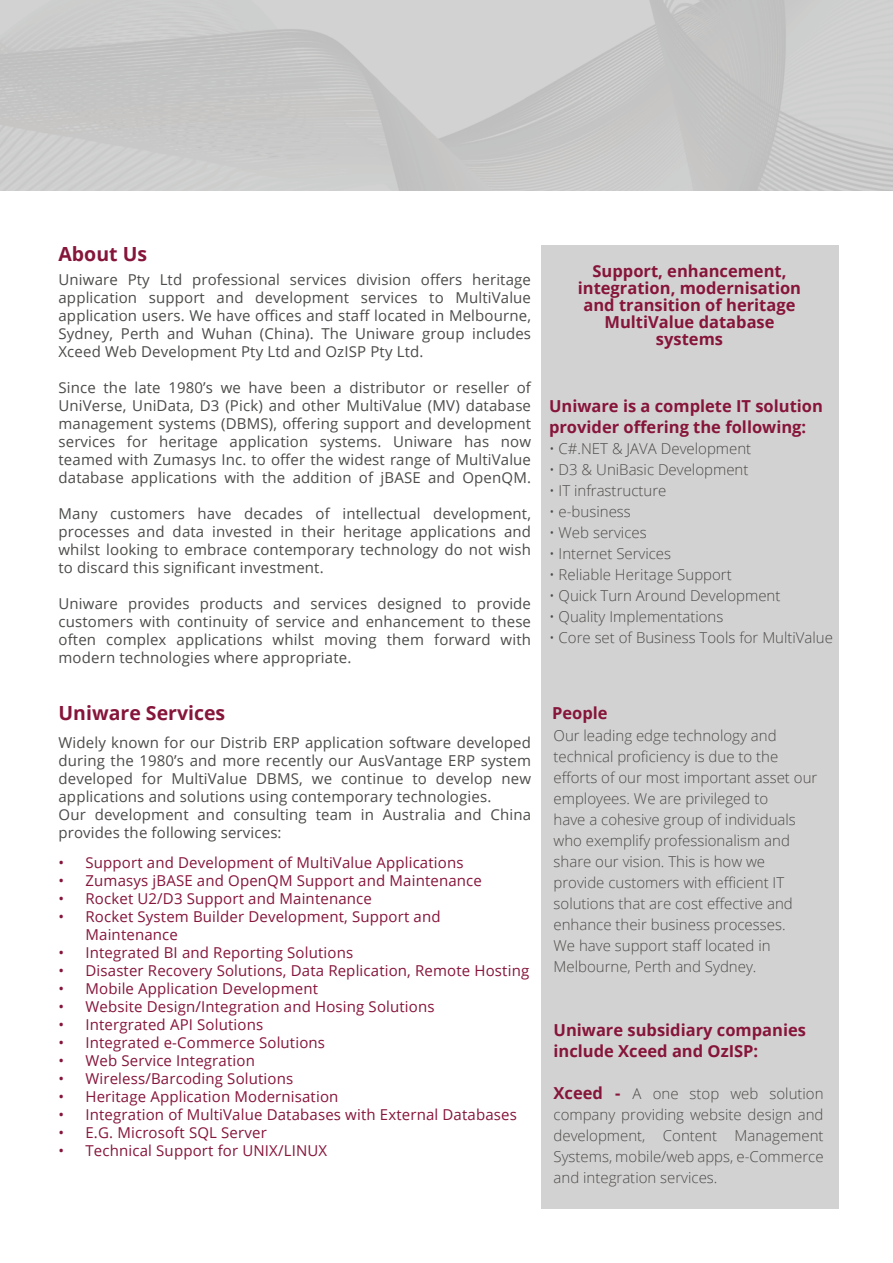
<style>
.page{position:relative;width:893px;height:1263px;background:#fff}
.page>*{position:absolute;margin:0;border:0;box-sizing:border-box;transform-origin:0 0}
.t1{font:700 19.5px "Open Sans";color:#86153a}
.t2{font:700 16.5px/17.1px "Open Sans";color:#86153a}
.t3{font:15px/18px "Open Sans";letter-spacing:.01em;color:#4c4b49;text-align:justify}
.t4{font:300 15px/21px "Open Sans";color:#4c4b49}
.t5{font:15px/18px "Open Sans";letter-spacing:.01em;color:#86153a}
.s1{font-weight:700;font-size:16.5px;color:#86153a}
</style>
<div class="page">
<div style="left:542px;top:246px;width:297px;height:963px;background:#d3d2d2"></div>
<h1 class="t1" style="left:58px;top:240px;width:90px">About Us</h1>
<p class="t3" style="left:58px;top:270px;width:474px">Uniware Pty Ltd professional services division offers heritage application support and development services to MultiValue application users. We have offices and staff located in Melbourne, Sydney, Perth and Wuhan (China). The Uniware group includes Xceed Web Development Pty Ltd and OzISP Pty Ltd.</p>
<p class="t3" style="left:58px;top:378px;width:474px">Since the late 1980’s we have been a distributor or reseller of UniVerse, UniData, D3 (Pick) and other MultiValue (MV) database management systems (DBMS), offering support and development services for heritage application systems. Uniware has now teamed with Zumasys Inc. to offer the widest range of MultiValue database applications with the addition of jBASE and OpenQM.</p>
<p class="t3" style="left:58px;top:504px;width:474px">Many customers have decades of intellectual development, processes and data invested in their heritage applications and whilst looking to embrace contemporary technology do not wish to discard this significant investment.</p>
<p class="t3" style="left:58px;top:594px;width:474px">Uniware provides products and services designed to provide customers with continuity of service and enhancement to these often complex applications whilst moving them forward with modern technologies where appropriate.</p>
<h1 class="t1" style="left:58px;top:699px;width:168px">Uniware Services</h1>
<p class="t3" style="left:58px;top:733px;width:474px;text-align:left">Widely known for our Distrib ERP application software developed during the 1980’s and more recently our AusVantage ERP system developed for MultiValue DBMS, we continue to develop new applications and solutions using contemporary technologies.<br>Our development and consulting team in Australia and China provides the following services:</p>
<p class="t5" style="left:58px;top:853px;width:407px">• Support and Development of MultiValue Applications</p>
<p class="t5" style="left:58px;top:871px;width:425px">• Zumasys jBASE and OpenQM Support and Maintenance</p>
<p class="t5" style="left:58px;top:889px;width:315px">• Rocket U2/D3 Support and Maintenance</p>
<p class="t5" style="left:86px;top:907px;width:357px;text-indent:-27px">• Rocket System Builder Development, Support and<br>Maintenance</p>
<p class="t5" style="left:58px;top:943px;width:296px">• Integrated BI and Reporting Solutions</p>
<p class="t5" style="left:58px;top:961px;width:472px">• Disaster Recovery Solutions, Data Replication, Remote Hosting</p>
<p class="t5" style="left:58px;top:979px;width:261px">• Mobile Application Development</p>
<p class="t5" style="left:58px;top:997px;width:378px">• Website Design/Integration and Hosing Solutions</p>
<p class="t5" style="left:58px;top:1015px;width:206px">• Intergrated API Solutions</p>
<p class="t5" style="left:58px;top:1033px;width:268px">• Integrated e-Commerce Solutions</p>
<p class="t5" style="left:58px;top:1051px;width:198px">• Web Service Integration</p>
<p class="t5" style="left:58px;top:1069px;width:236px">• Wireless/Barcoding Solutions</p>
<p class="t5" style="left:58px;top:1087px;width:281px">• Heritage Application Modernisation</p>
<p class="t5" style="left:58px;top:1105px;width:460px">• Integration of MultiValue Databases with External Databases</p>
<p class="t5" style="left:58px;top:1123px;width:210px">• E.G. Microsoft SQL Server</p>
<p class="t5" style="left:58px;top:1141px;width:270px">• Technical Support for UNIX/LINUX</p>
<p class="t2" style="left:578px;top:262px;width:225px;text-align:center">Support, enhancement, integration, modernisation and transition of heritage<br>MultiValue database systems</p>
<p class="t2" style="left:549px;top:395px;width:275px;line-height:21px">Uniware is a complete IT solution provider offering the following:</p>
<p class="t4" style="left:549px;top:437px;width:204px">• C#.NET &amp; JAVA Development</p>
<p class="t4" style="left:549px;top:458px;width:201px">• D3 &amp; UniBasic Development</p>
<p class="t4" style="left:549px;top:479px;width:119px">• IT infrastructure</p>
<p class="t4" style="left:549px;top:500px;width:83px">• e-business</p>
<p class="t4" style="left:549px;top:521px;width:99px">• Web services</p>
<p class="t4" style="left:549px;top:542px;width:124px">• Internet Services</p>
<p class="t4" style="left:549px;top:563px;width:184px">• Reliable Heritage Support</p>
<p class="t4" style="left:549px;top:584px;width:233px">• Quick Turn Around Development</p>
<p class="t4" style="left:549px;top:605px;width:176px">• Quality Implementations</p>
<p class="t4" style="left:549px;top:626px;width:285px">• Core set of Business Tools for MultiValue</p>
<p class="t2" style="left:552px;top:704px;width:57px">People</p>
<p class="t4" style="left:554px;top:724px;width:265px">Our leading edge technology and technical proficiency is due to the efforts of our most important asset our employees. We are privileged to<br>have a cohesive group of individuals who exemplify professionalism and share our vision. This is how we provide customers with efficient IT solutions that are cost effective and enhance their business processes.<br>We have support staff located in Melbourne, Perth and Sydney.</p>
<p class="t2" style="left:554px;top:1019px;width:254px;line-height:21px">Uniware subsidiary companies include Xceed and OzISP:</p>
<p class="t4" style="left:553px;top:1082px;width:272px;text-align:justify"><span class="s1">Xceed -</span> A one stop web solution company providing website design and development, Content Management Systems, mobile/web apps, e-Commerce and integration services.</p>
</div>
